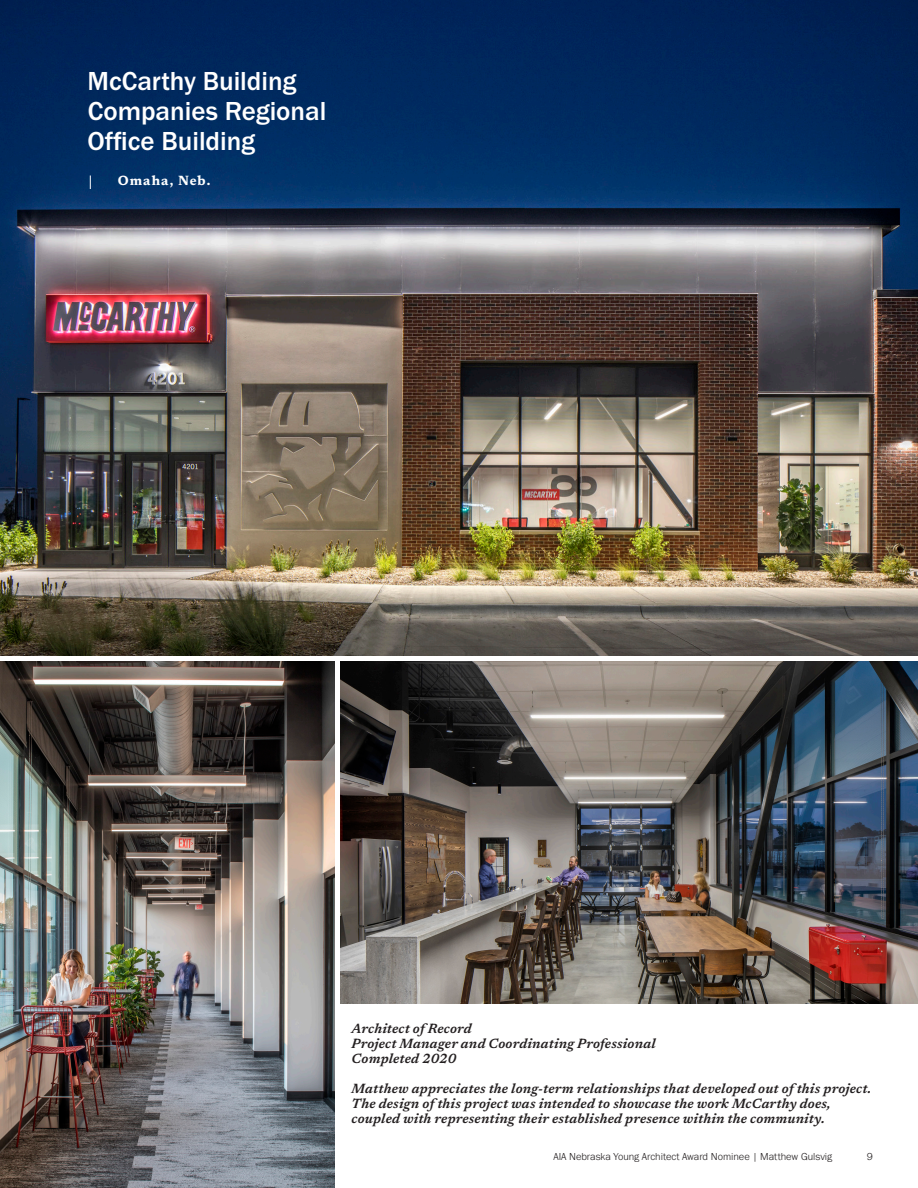
<style>
.page{position:relative;width:918px;height:1188px;background:#fff}
.page>*{position:absolute;margin:0;border:0;box-sizing:border-box;transform-origin:0 0}
.Page_Title__Black{font:500 27px/30px "Franklin Gothic URW";color:#fff}
.t1{font:italic 600 13.5px/15px "Newsreader";letter-spacing:.015em;color:#231f20}
.Subehead___White{font:700 13.5px "Newsreader";letter-spacing:.075em;color:#fff}
.t2{font:300 10.5px "Franklin Gothic URW";color:#231f20}
</style>
<div class="page">
<img style="left:0;top:0;width:918px;height:656px">
<img style="left:0;top:661px;width:334px;height:527px">
<img style="left:341px;top:661px;width:577px;height:343px">
<svg style="left:90px;top:175px;width:1px;height:14px"></svg>
<p class="Page_Title__Black" style="left:87px;top:66px;width:241px">McCarthy Building<br>Companies Regional<br>Office Building</p>
<p class="Subehead___White" style="left:118px;top:171px;width:94px">Omaha, Neb.</p>
<p class="t1" style="left:352px;top:1020px;width:122px">Architect of Record</p>
<p class="t1" style="left:352px;top:1035px;width:306px">Project Manager and Coordinating Professional</p>
<p class="t1" style="left:352px;top:1050px;width:106px">Completed 2020</p>
<p class="t1" style="left:352px;top:1080px;width:521px">Matthew appreciates the long-term relationships that developed out of this project.<br>The design of this project was intended to showcase the work McCarthy does, coupled with representing their established presence within the community.</p>
<p class="t2" style="left:553px;top:1150px;width:280px">AIA Nebraska Young Architect Award Nominee | Matthew Gulsvig</p>
<p class="t2" style="left:867px;top:1150px;width:8px">9</p>
</div>
